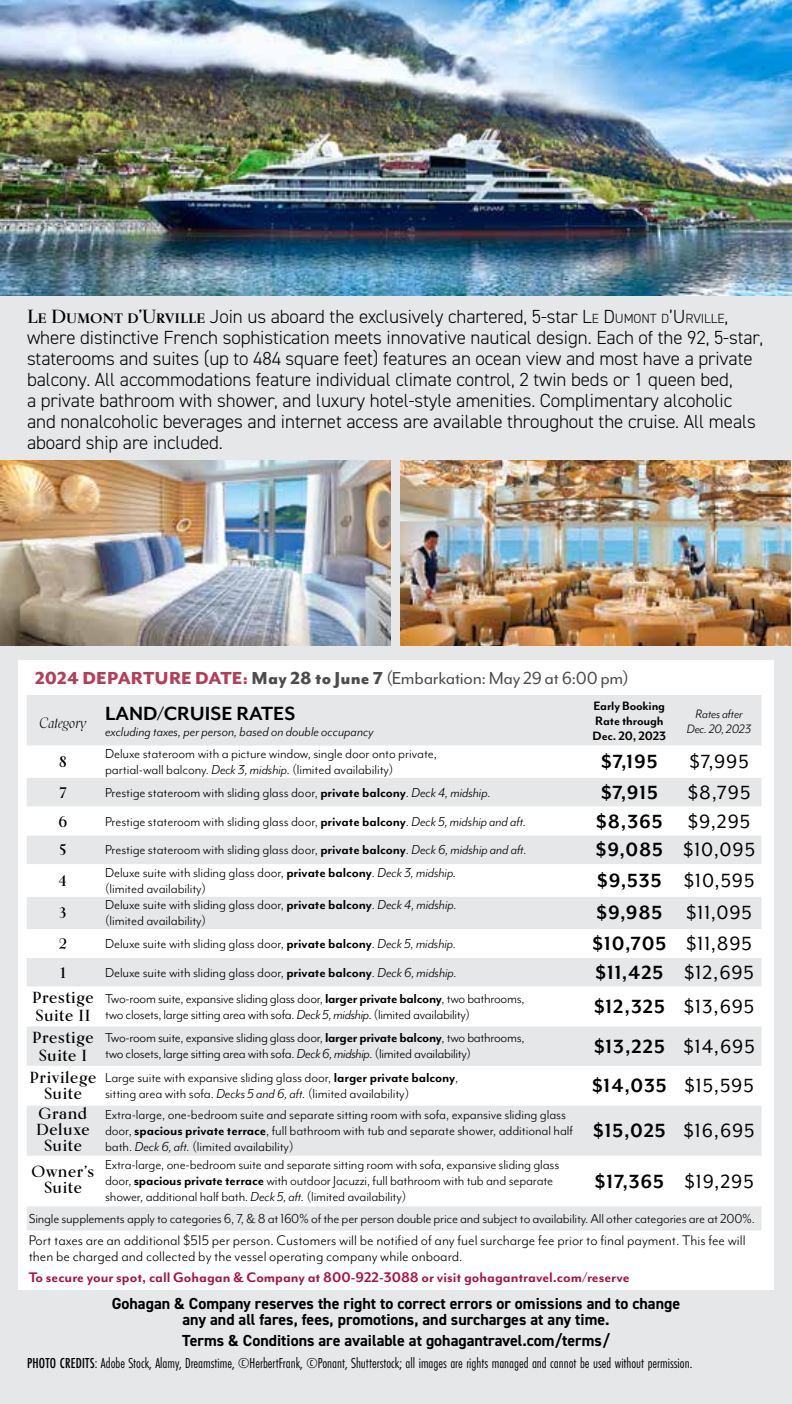
<style>
.page{position:relative;width:792px;height:1404px;background:#fff}
.page>*{position:absolute;margin:0;border:0;box-sizing:border-box;transform-origin:0 0}
.t1{font:700 22px "Mr Eaves Mod OT";letter-spacing:.04em;color:#000}
.t2{font:22px "Mr Eaves Mod OT";letter-spacing:.04em;color:#000}
.t3{font:700 22px "Mr Eaves Mod OT";color:#000}
.t4{font:20px "Mr Eaves Mod OT";letter-spacing:-.015em;color:#4d4d4f}
.t5{font:300 19px/21px "DIN2014";letter-spacing:-.005em;color:#000}
.t6{font:16px/16px "Mr Eaves Mod OT";color:#000}
.t7{font:700 16px/16px "DIN2014";color:#000;text-align:center}
.t8{font:700 16px "Mr Eaves Mod OT";color:#a81246}
.t9{font:700 16px/16px "Kumlien Pro";letter-spacing:.035em;color:#000;text-align:center}
.t10{font:15px/16px "Mr Eaves Mod OT";letter-spacing:-.005em;color:#000}
.t11{font:15px "Futura PT Cond";color:#000}
.t12{font:italic 15px "Mr Eaves Mod OT";color:#000}
.t13{font:700 14px/15px "Mr Eaves Mod OT";letter-spacing:-.01em;color:#000}
.t14{font:italic 14px/15px "Mr Eaves Mod OT";letter-spacing:-.01em;color:#000;text-align:center}
.s1{font-family:"Kumlien Pro";font-weight:700}
.s2{font-style:inherit}
.s3{font-size:13.4px}
.s4{font-weight:800;color:#b33e59}
.s5{font-weight:800}
.s6{font-style:italic}
.s7{font-weight:700}
.s8{font-weight:400}
.s9{font-weight:500}
</style>
<div class="page">
<div style="left:0;top:293px;width:792px;height:1111px;background:#e6e7e8"></div>
<img style="left:0;top:460px;width:391px;height:185px">
<img style="left:400px;top:460px;width:391px;height:185px">
<img style="left:0;top:0;width:792px;height:296px">
<div style="left:18px;top:660px;width:756px;height:629px;background:#fff"></div>
<svg style="left:27px;top:695px;width:735px;height:535px;fill:#e6e7e8"></svg>
<svg style="left:27px;top:807px;width:735px;height:399px"></svg>
<svg style="left:27px;top:864px;width:735px;height:33px"></svg>
<p class="t5" style="left:27px;top:306px;width:738px"><span class="s1">Le Dumont d’Urville</span> Join us aboard the exclusively chartered, 5‑star <span class="s2">L</span><span class="s3">E</span> <span class="s2">D</span><span class="s3">UMONT D</span><span class="s2">’U</span> <span class="s3">RVILLE</span>, where distinctive French sophistication meets innovative nautical design. Each of the 92, 5-star, staterooms and suites (up to 484 square feet) features an ocean view and most have a private balcony. All accommodations feature individual climate control, 2 twin beds or 1 queen bed,<br>a private bathroom with shower, and luxury hotel‑style amenities. Complimentary alcoholic and nonalcoholic beverages and internet access are available throughout the cruise. All meals aboard ship are included.</p>
<h2 class="t4" style="left:35px;top:667px;width:595px"><span class="s4">2024 DEPARTURE DATE:</span> <span class="s5">May 28 to June 7</span> (Embarkation: May 29 at 6:00 pm)</h2>
<h1 class="t3" style="left:39px;top:701px;width:258px"><sub>Category</sub> LAND/CRUISE RATES</h1>
<p class="t12" style="left:105px;top:724px;width:270px">excluding taxes<span class="s2">,</span> per person, based on double occupancy</p>
<p class="t13" style="left:593px;top:698px;width:75px">Early Booking<br>Rate through<br>Dec. 20, 2023</p>
<p class="t14" style="left:687px;top:706px;width:66px">Rates after<br>Dec. 20, 2023</p>
<p class="t9" style="left:59px;top:753px;width:10px">8</p>
<p class="t10" style="left:105px;top:746px;width:333px">Deluxe stateroom with a picture window, single door onto private, partial‑wall balcony. <span class="s6">Deck 3, midship.</span> (limited availability)</p>
<h1 class="t1" style="left:601px;top:749px;width:58px">$7,195</h1>
<h1 class="t2" style="left:689px;top:750px;width:61px">$7,995</h1>
<p class="t9" style="left:59px;top:784px;width:9px">7</p>
<p class="t10" style="left:105px;top:784px;width:387px">Prestige stateroom with sliding glass door, <span class="s7">private balcony</span>. <span class="s6">Deck 4, midship.</span></p>
<h1 class="t1" style="left:601px;top:780px;width:58px">$7,915</h1>
<h1 class="t2" style="left:688px;top:780px;width:64px">$8,795</h1>
<p class="t9" style="left:59px;top:813px;width:10px">6</p>
<p class="t10" style="left:105px;top:813px;width:423px">Prestige stateroom with sliding glass door, <span class="s7">private balcony</span>. <span class="s6">Deck 5, midship and aft.</span></p>
<h1 class="t1" style="left:596px;top:809px;width:155px">$8,365 <span class="s8">$9,295</span></h1>
<p class="t9" style="left:59px;top:842px;width:8px">5</p>
<p class="t10" style="left:105px;top:842px;width:423px">Prestige stateroom with sliding glass door, <span class="s7">private balcony</span>. <span class="s6">Deck 6, midship and aft.</span></p>
<h1 class="t2" style="left:596px;top:838px;width:161px"><span class="s7">$9,085</span> $10,095</h1>
<p class="t9" style="left:59px;top:872px;width:9px">4</p>
<p class="t10" style="left:105px;top:864px;width:353px">Deluxe suite with sliding glass door, <span class="s7">private balcony</span>. <span class="s6">Deck 3, midship. </span>(limited availability)</p>
<h1 class="t2" style="left:597px;top:868px;width:159px"><span class="s7">$9,535</span> $10,595</h1>
<p class="t9" style="left:59px;top:905px;width:9px">3</p>
<p class="t10" style="left:105px;top:897px;width:353px">Deluxe suite with sliding glass door, <span class="s7">private balcony</span>. <span class="s6">Deck 4, midship. </span>(limited availability)</p>
<h1 class="t2" style="left:596px;top:901px;width:157px"><span class="s7">$9,985</span> $11,095</h1>
<p class="t9" style="left:59px;top:935px;width:10px">2</p>
<p class="t10" style="left:105px;top:935px;width:353px">Deluxe suite with sliding glass door, <span class="s7">private balcony</span>. <span class="s6">Deck 5, midship.</span></p>
<h1 class="t1" style="left:593px;top:931px;width:161px">$10,705 <span class="s8">$11,895</span></h1>
<p class="t9" style="left:60px;top:964px;width:7px">1</p>
<p class="t10" style="left:105px;top:964px;width:353px">Deluxe suite with sliding glass door, <span class="s7">private balcony</span>. <span class="s6">Deck 6, midship.</span></p>
<h1 class="t1" style="left:595px;top:960px;width:160px">$11,425 <span class="s8">$12,695</span></h1>
<p class="t9" style="left:32px;top:988px;width:63px;line-height:18px;text-align:left">Prestige<br>Suite II</p>
<p class="t10" style="left:105px;top:990px;width:421px">Two-room suite, expansive sliding glass door, <span class="s7">larger private balcony</span>, two bathrooms, two closets, large sitting area with sofa. <span class="s6">Deck 5, midship.</span> (limited availability)</p>
<h1 class="t1" style="left:594px;top:994px;width:162px">$12,325 <span class="s8">$13,695</span></h1>
<p class="t9" style="left:32px;top:1028px;width:63px;line-height:18px">Prestige<br>Suite I</p>
<p class="t10" style="left:105px;top:1030px;width:421px">Two-room suite, expansive sliding glass door, <span class="s7">larger private balcony</span>, two bathrooms, two closets, large sitting area with sofa. <span class="s6">Deck 6, midship.</span> (limited availability)</p>
<h1 class="t1" style="left:594px;top:1034px;width:162px">$13,225 <span class="s8">$14,695</span></h1>
<p class="t9" style="left:30px;top:1069px;width:68px">Privilege<br>Suite</p>
<p class="t10" style="left:105px;top:1069px;width:355px">Large suite with expansive sliding glass door, <span class="s7">larger private balcony</span>, sitting area with sofa. <span class="s6">Decks 5 and 6, aft.</span> (limited availability)</p>
<h1 class="t1" style="left:592px;top:1073px;width:163px">$14,035 <span class="s8">$15,595</span></h1>
<p class="t9" style="left:36px;top:1105px;width:55px">Grand<br>Deluxe<br>Suite</p>
<p class="t10" style="left:105px;top:1106px;width:470px">Extra-large, one-bedroom suite and separate sitting room with sofa, expansive sliding glass door, <span class="s7">spacious private terrace</span>, full bathroom with tub and separate shower, additional half bath. <span class="s6">Deck 6, aft.</span> (limited availability)</p>
<h1 class="t1" style="left:593px;top:1118px;width:163px">$15,025 <span class="s8">$16,695</span></h1>
<p class="t9" style="left:32px;top:1163px;width:64px">Owner’s<br>Suite</p>
<p class="t10" style="left:105px;top:1157px;width:456px">Extra-large, one-bedroom suite and separate sitting room with sofa, expansive sliding glass door, <span class="s7">spacious private terrace</span> with outdoor Jacuzzi, full bathroom with tub and separate shower, additional half bath. <span class="s6">Deck 5, aft.</span> (limited availability)</p>
<h1 class="t1" style="left:595px;top:1169px;width:160px">$17,365 <span class="s8">$19,295</span></h1>
<p class="t10" style="left:29px;top:1210px;width:728px">Single supplements apply to categories 6, 7, &amp; 8 at 160% of the per person double price and subject to availability. All other categories are at 200%.</p>
<p class="t6" style="left:29px;top:1232px;width:718px">Port taxes are an additional $515 per person. Customers will be notified of any fuel surcharge fee prior to final payment. This fee will then be charged and collected by the vessel operating company while onboard.</p>
<p class="t8" style="left:29px;top:1268px;width:602px">To secure your spot, call Gohagan &amp; Company at 800-922-3088 or visit gohagantravel.com/reserve</p>
<p class="t7" style="left:112px;top:1296px;width:570px">Gohagan &amp; Company reserves the right to correct errors or omissions and to change any and all fares, fees, promotions, and surcharges at any time.</p>
<p class="t7" style="left:182px;top:1332px;width:429px">Terms &amp; Conditions are available at gohagantravel.com/terms/</p>
<p class="t11" style="left:27px;top:1354px;width:667px"><span class="s9">PHOTO CREDITS</span>: Adobe Stock, Alamy, Dreamstime, ©HerbertFrank, ©Ponant, Shutterstock; all images are rights managed and cannot be used without permission.</p>
</div>
